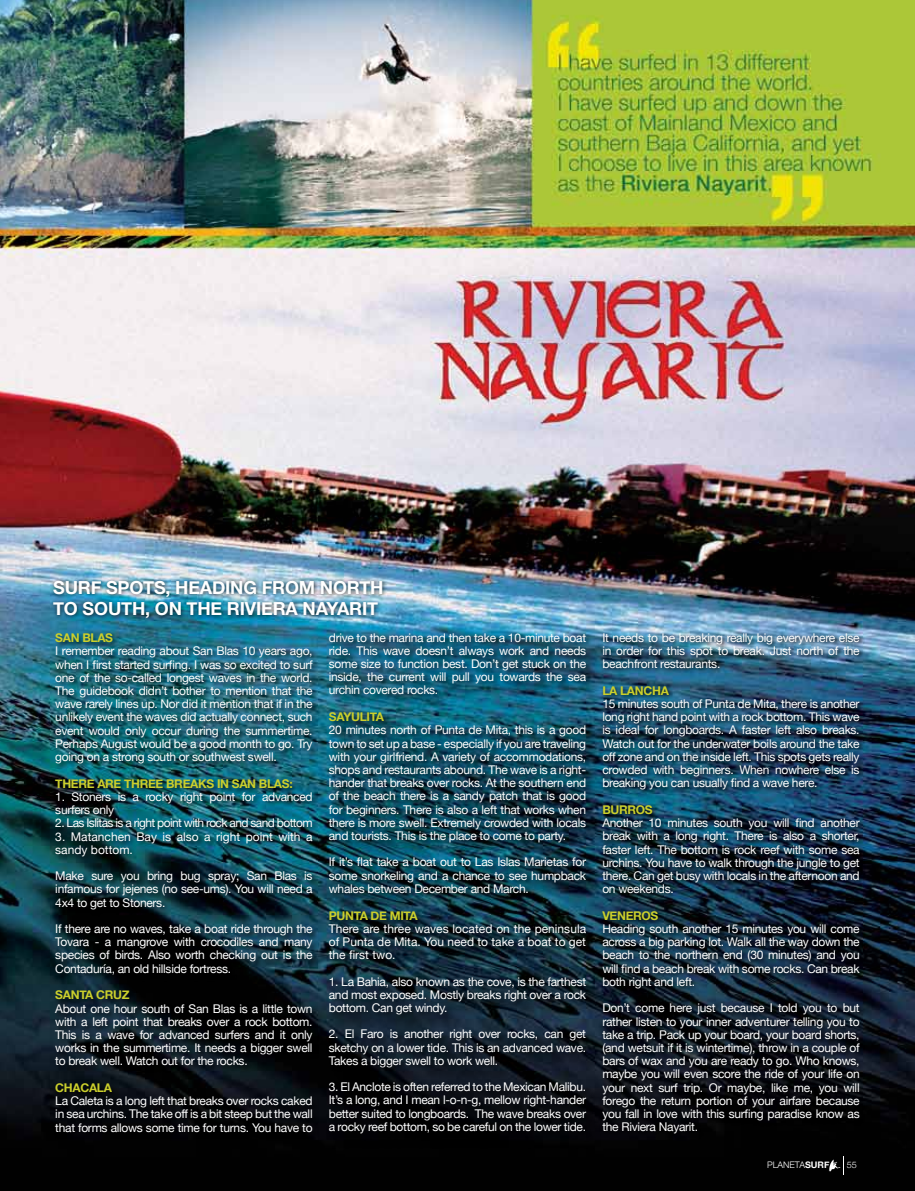
<style>
.page{position:relative;width:915px;height:1191px;background:#fff}
.page>*{position:absolute;margin:0;border:0;box-sizing:border-box;transform-origin:0 0}
.t1{font:700 18px/21.6px "Helvetica Neue";letter-spacing:-.01em;color:#fff}
.t2{font:12px/13.2px "Helvetica Neue";letter-spacing:-.025em;color:#fff;text-align:justify}
.t3{font:700 12px "Helvetica Neue";letter-spacing:-.025em;color:#cbcf2c}
.t4{font:12px/13.2px "Helvetica Neue";color:#fff}
.t5{font:12px "Helvetica Neue";letter-spacing:-.05em;color:#fff}
.t6{font:300 9px "Helvetica Neue";color:#fff}
.s1{font-weight:700}
</style>
<div class="page">
<img style="left:0;top:0;width:914px;height:1191px">
<div style="left:53px;top:632px;width:266px;height:507px;background:#000;opacity:.75"></div>
<div style="left:331px;top:635px;width:271px;height:516px;background:#000;opacity:.75"></div>
<div style="left:327px;top:631px;width:266px;height:510px;background:#000;opacity:.75"></div>
<img style="left:599px;top:630px;width:265px;height:510px">
<div style="left:49px;top:577px;width:339px;height:46px;background:#000;opacity:.75"></div>
<svg style="left:828px;top:1155px;width:15px;height:19px"></svg>
<h1 class="t1" style="left:53px;top:576px;width:332px">SURF SPOTS, HEADING FROM NORTH<br>TO SOUTH, ON THE RIVIERA NAYARIT</h1>
<p class="t3" style="left:55px;top:630px;width:59px">SAN BLAS</p>
<p class="t2" style="left:55px;top:644px;width:259px">I remember reading about San Blas 10 years ago, when I first started surfing. I was so excited to surf one of the so-called longest waves in the world.<br>The guidebook didn’t bother to mention that the wave rarely lines up. Nor did it mention that if in the unlikely event the waves did actually connect, such event would only occur during the summertime.<br>Perhaps August would be a good month to go. Try going on a strong south or southwest swell.</p>
<p class="t3" style="left:55px;top:776px;width:239px">THERE ARE THREE BREAKS IN SAN BLAS:</p>
<p class="t2" style="left:55px;top:790px;width:259px">1. Stoners is a rocky right point for advanced surfers only</p>
<p class="t5" style="left:55px;top:816px;width:259px">2. Las Islitas is a right point with rock and sand bottom</p>
<p class="t4" style="left:55px;top:829px;width:259px">3. Matanchen Bay is also a right point with a sandy bottom.</p>
<p class="t2" style="left:55px;top:869px;width:259px">Make sure you bring bug spray; San Blas is infamous for jejenes (no see-ums). You will need a 4x4 to get to Stoners.</p>
<p class="t2" style="left:55px;top:922px;width:259px">If there are no waves, take a boat ride through the Tovara - a mangrove with crocodiles and many species of birds. Also worth checking out is the Contaduría, an old hillside fortress.</p>
<p class="t3" style="left:55px;top:987px;width:76px">SANTA CRUZ</p>
<p class="t2" style="left:55px;top:1001px;width:259px">About one hour south of San Blas is a little town with a left point that breaks over a rock bottom.<br>This is a wave for advanced surfers and it only works in the summertime. It needs a bigger swell to break well. Watch out for the rocks.</p>
<p class="t3" style="left:55px;top:1080px;width:58px">CHACALA</p>
<p class="t2" style="left:55px;top:1094px;width:259px">La Caleta is a long left that breaks over rocks caked in sea urchins. The take off is a bit steep but the wall that forms allows some time for turns. You have to</p>
<p class="t2" style="left:329px;top:630px;width:259px">drive to the marina and then take a 10-minute boat ride. This wave doesn’t always work and needs some size to function best. Don’t get stuck on the inside, the current will pull you towards the sea urchin covered rocks.</p>
<p class="t3" style="left:329px;top:709px;width:57px">SAYULITA</p>
<p class="t2" style="left:329px;top:723px;width:259px">20 minutes north of Punta de Mita, this is a good town to set up a base - especially if you are traveling with your girlfriend. A variety of accommodations, shops and restaurants abound. The wave is a right&shy;hander that breaks over rocks. At the southern end of the beach there is a sandy patch that is good for beginners. There is also a left that works when there is more swell. Extremely crowded with locals and tourists. This is the place to come to party.</p>
<p class="t2" style="left:329px;top:855px;width:259px">If it’s flat take a boat out to Las Islas Marietas for some snorkeling and a chance to see humpback whales between December and March.</p>
<p class="t3" style="left:329px;top:908px;width:90px">PUNTA DE MITA</p>
<p class="t2" style="left:329px;top:921px;width:259px">There are three waves located on the peninsula of Punta de Mita. You need to take a boat to get the first two.</p>
<p class="t2" style="left:329px;top:974px;width:259px">1. La Bahia, also known as the cove, is the farthest and most exposed. Mostly breaks right over a rock bottom. Can get windy.</p>
<p class="t2" style="left:329px;top:1027px;width:259px">2. El Faro is another right over rocks, can get sketchy on a lower tide. This is an advanced wave.<br>Takes a bigger swell to work well.</p>
<p class="t2" style="left:329px;top:1080px;width:259px">3. El Anclote is often referred to the Mexican Malibu.<br>It’s a long, and I mean l-o-n-g, mellow right-hander better suited to longboards. The wave breaks over a rocky reef bottom, so be careful on the lower tide.</p>
<p class="t2" style="left:602px;top:630px;width:259px">It needs to be breaking really big everywhere else in order for this spot to break. Just north of the beachfront restaurants.</p>
<p class="t3" style="left:602px;top:683px;width:68px">LA LANCHA</p>
<p class="t2" style="left:602px;top:697px;width:259px">15 minutes south of Punta de Mita, there is another long right hand point with a rock bottom. This wave is ideal for longboards. A faster left also breaks.<br>Watch out for the underwater boils around the take off zone and on the inside left. This spots gets really crowded with beginners. When nowhere else is breaking you can usually find a wave here.</p>
<p class="t3" style="left:602px;top:802px;width:52px">BURROS</p>
<p class="t2" style="left:602px;top:816px;width:259px">Another 10 minutes south you will find another break with a long right. There is also a shorter, faster left. The bottom is rock reef with some sea urchins. You have to walk through the jungle to get there. Can get busy with locals in the afternoon and on weekends.</p>
<p class="t3" style="left:602px;top:908px;width:57px">VENEROS</p>
<p class="t2" style="left:602px;top:922px;width:259px">Heading south another 15 minutes you will come across a big parking lot. Walk all the way down the beach to the northern end (30 minutes) and you will find a beach break with some rocks. Can break both right and left.</p>
<p class="t2" style="left:602px;top:1001px;width:259px">Don’t come here just because I told you to but rather listen to your inner adventurer telling you to take a trip. Pack up your board, your board shorts, (and wetsuit if it is wintertime), throw in a couple of bars of wax and you are ready to go. Who knows, maybe you will even score the ride of your life on your next surf trip. Or maybe, like me, you will forego the return portion of your airfare because you fall in love with this surfing paradise know as the Riviera Nayarit.</p>
<p class="t6" style="left:766px;top:1159px;width:64px">PLANETA<span class="s1">SURF</span></p>
<p class="t6" style="left:846px;top:1159px;width:12px">55</p>
</div>
